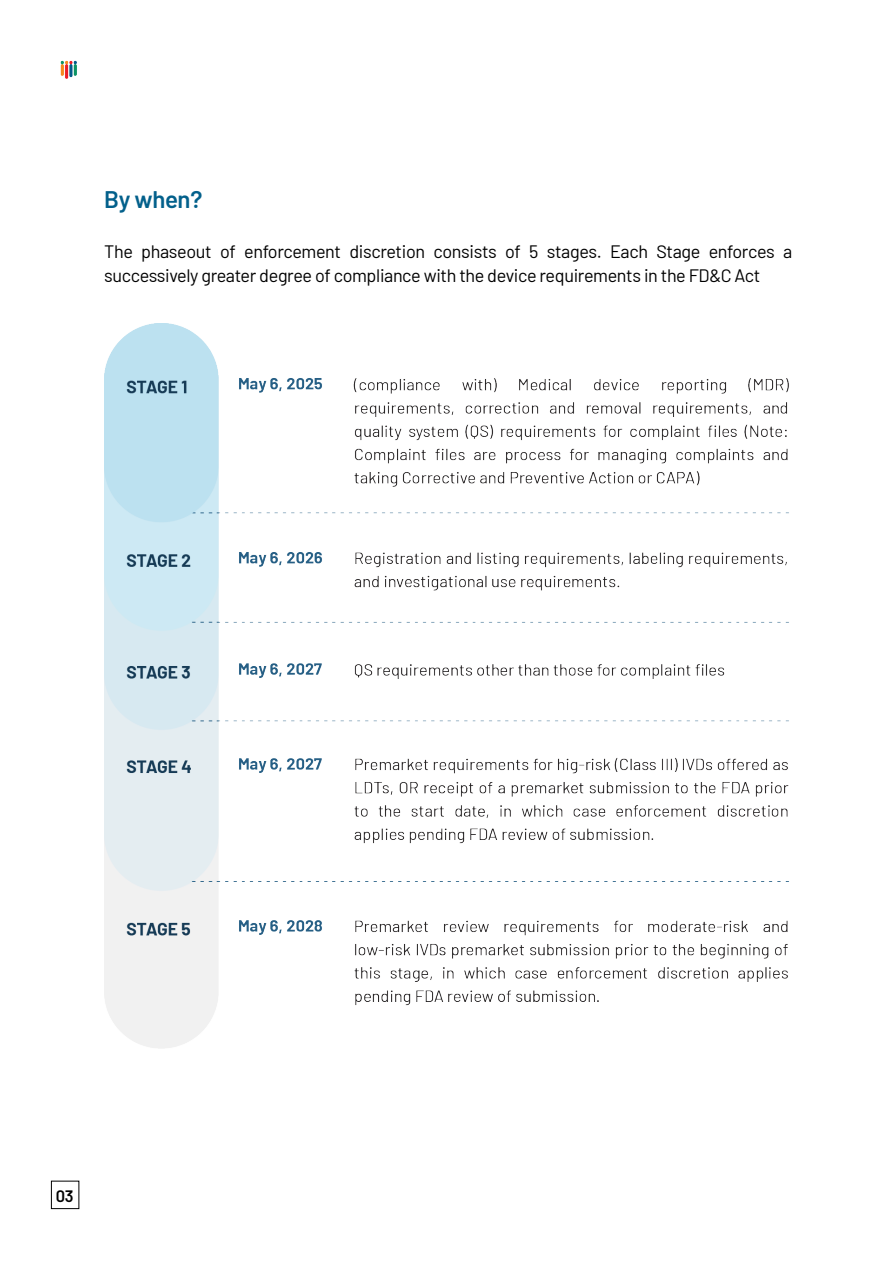
<style>
.page{position:relative;width:893px;height:1263px;background:#fff}
.page>*{position:absolute;margin:0;border:0;box-sizing:border-box;transform-origin:0 0}
.t1{font:600 24px "Barlow";letter-spacing:-.015em;color:#03608b}
.t2{font:18px/24px "Barlow";letter-spacing:-.02em;color:#000}
.t3{font:600 16.5px "Barlow";color:#000}
</style>
<div class="page">
<div style="left:51px;top:1181px;width:28px;height:28px;border:1px solid #000"></div>
<img style="left:104px;top:323px;width:685px;height:725px">
<h1 class="t1" style="left:104px;top:182px;width:100px">By when?</h1>
<p class="t2" style="left:104px;top:238px;width:689px">The phaseout of enforcement discretion consists of 5 stages. Each Stage enforces a successively greater degree of compliance with the device requirements in the FD&amp;C Act</p>
<p class="t3" style="left:56px;top:1183px;width:19px">03</p>
</div>
